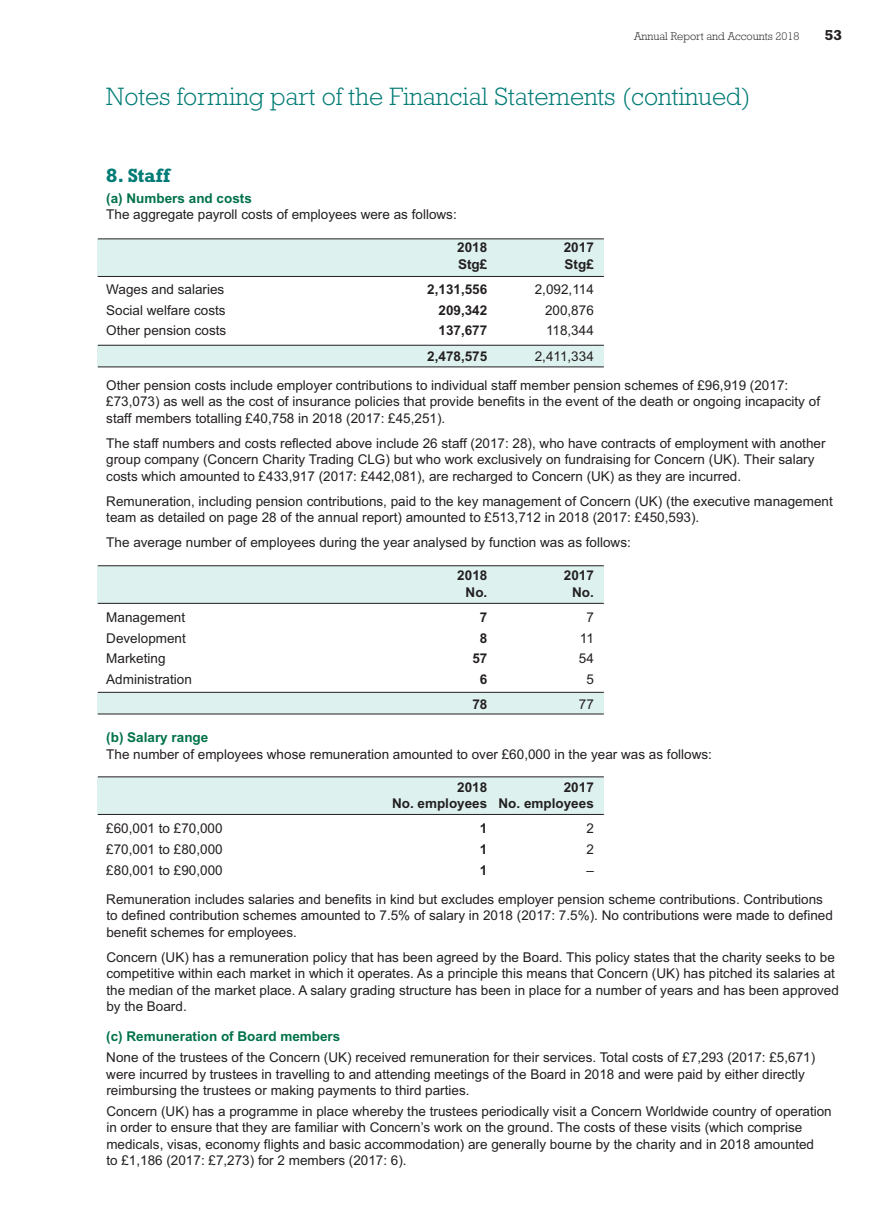
<style>
.page{position:relative;width:893px;height:1212px;background:#fff}
.page>*{position:absolute;margin:0;border:0;box-sizing:border-box;transform-origin:0 0}
.t1{font:300 25.5px "Rockwell";color:#007b75}
.t2{font:700 18px "Rockwell";color:#007b75}
.t3{font:13.5px/16.5px "Arial";color:#231f20}
.t4{font:700 13.5px/16.5px "Arial";color:#231f20;text-align:right}
.t5{font:700 13.5px "Arial";color:#007249}
.t6{font:700 13.5px "Rockwell";color:#231f20}
.t7{font:300 11.25px "Rockwell";color:#231f20}
</style>
<div class="page">
<div style="left:98px;top:777px;width:506px;height:37px;background:#ddf1ef"></div>
<hr style="left:98px;top:776px;width:506px;height:1px;background:#231f20">
<hr style="left:98px;top:814px;width:506px;height:1px;background:#231f20">
<div style="left:98px;top:566px;width:506px;height:37px;background:#ddf1ef"></div>
<hr style="left:98px;top:565px;width:506px;height:1px;background:#231f20">
<hr style="left:98px;top:603px;width:506px;height:1px;background:#231f20">
<div style="left:98px;top:692px;width:506px;height:22px;background:#ddf1ef"></div>
<hr style="left:98px;top:692px;width:506px;height:1px;background:#231f20">
<hr style="left:98px;top:714px;width:506px;height:1px;background:#231f20">
<div style="left:98px;top:239px;width:506px;height:37px;background:#ddf1ef"></div>
<hr style="left:98px;top:238px;width:506px;height:1px;background:#231f20">
<hr style="left:98px;top:276px;width:506px;height:1px;background:#231f20">
<div style="left:98px;top:345px;width:506px;height:22px;background:#ddf1ef"></div>
<hr style="left:98px;top:345px;width:506px;height:1px;background:#231f20">
<hr style="left:98px;top:366px;width:506px;height:1px;background:#231f20">
<p class="t7" style="left:634px;top:32px;width:167px">Annual Report and Accounts 2018</p>
<p class="t6" style="left:825px;top:27px;width:19px">53</p>
<h1 class="t1" style="left:106px;top:88px;width:646px">Notes forming part of the Financial Statements (continued)</h1>
<h2 class="t2" style="left:106px;top:165px;width:65px">8. Staff</h2>
<p class="t5" style="left:106px;top:190px;width:147px">(a) Numbers and costs</p>
<p class="t3" style="left:106px;top:207px;width:352px">The aggregate payroll costs of employees were as follows:</p>
<p class="t4" style="left:457px;top:240px;width:32px">2018</p>
<p class="t4" style="left:564px;top:240px;width:32px">2017</p>
<p class="t4" style="left:458px;top:256px;width:31px">Stg£</p>
<p class="t4" style="left:565px;top:256px;width:31px">Stg£</p>
<p class="t3" style="left:106px;top:281px;width:120px">Wages and salaries</p>
<p class="t4" style="left:427px;top:281px;width:62px">2,131,556</p>
<p class="t3" style="left:535px;top:281px;width:61px">2,092,114</p>
<p class="t3" style="left:106px;top:302px;width:121px">Social welfare costs</p>
<p class="t4" style="left:439px;top:302px;width:50px">209,342</p>
<p class="t3" style="left:545px;top:302px;width:50px">200,876</p>
<p class="t3" style="left:106px;top:323px;width:122px">Other pension costs</p>
<p class="t4" style="left:439px;top:323px;width:50px">137,677</p>
<p class="t3" style="left:546px;top:323px;width:49px">118,344</p>
<p class="t4" style="left:427px;top:348px;width:62px">2,478,575</p>
<p class="t3" style="left:106px;top:341px;width:683px;line-height:29.2px;text-indent:428px">2,411,334<br>Other pension costs include employer contributions to individual staff member pension schemes of £96,919 (2017:</p>
<p class="t3" style="left:106px;top:393px;width:715px">£73,073) as well as the cost of insurance policies that provide benefits in the event of the death or ongoing incapacity of staff members totalling £40,758 in 2018 (2017: £45,251).</p>
<p class="t3" style="left:106px;top:435px;width:721px">The staff numbers and costs reflected above include 26 staff (2017: 28), who have contracts of employment with another group company (Concern Charity Trading CLG) but who work exclusively on fundraising for Concern (UK). Their salary costs which amounted to £433,917 (2017: £442,081), are recharged to Concern (UK) as they are incurred.</p>
<p class="t3" style="left:106px;top:493px;width:728px">Remuneration, including pension contributions, paid to the key management of Concern (UK) (the executive management team as detailed on page 28 of the annual report) amounted to £513,712 in 2018 (2017: £450,593).</p>
<p class="t3" style="left:106px;top:534px;width:526px">The average number of employees during the year analysed by function was as follows:</p>
<p class="t4" style="left:457px;top:567px;width:32px">2018</p>
<p class="t4" style="left:564px;top:567px;width:32px">2017</p>
<p class="t4" style="left:466px;top:584px;width:23px">No.</p>
<p class="t4" style="left:572px;top:584px;width:23px">No.</p>
<p class="t3" style="left:106px;top:609px;width:80px">Management</p>
<p class="t4" style="left:480px;top:609px;width:9px">7</p>
<p class="t3" style="left:586px;top:609px;width:9px">7</p>
<p class="t3" style="left:106px;top:630px;width:81px">Development</p>
<p class="t4" style="left:480px;top:630px;width:9px">8</p>
<p class="t3" style="left:580px;top:630px;width:16px">11</p>
<p class="t3" style="left:106px;top:650px;width:61px">Marketing</p>
<p class="t4" style="left:472px;top:650px;width:17px">57</p>
<p class="t3" style="left:579px;top:650px;width:17px">54</p>
<p class="t3" style="left:106px;top:671px;width:87px">Administration</p>
<p class="t4" style="left:480px;top:671px;width:9px">6</p>
<p class="t3" style="left:586px;top:671px;width:9px">5</p>
<p class="t4" style="left:472px;top:696px;width:17px">78</p>
<p class="t3" style="left:579px;top:696px;width:17px">77</p>
<p class="t5" style="left:106px;top:729px;width:104px">(b) Salary range</p>
<p class="t3" style="left:106px;top:746px;width:607px">The number of employees whose remuneration amounted to over £60,000 in the year was as follows:</p>
<p class="t4" style="left:457px;top:779px;width:32px">2018</p>
<p class="t4" style="left:392px;top:779px;width:203px">2017<br>No. employees No. employees</p>
<p class="t3" style="left:106px;top:820px;width:118px">£60,001 to £70,000</p>
<p class="t4" style="left:480px;top:820px;width:9px">1</p>
<p class="t3" style="left:586px;top:820px;width:9px">2</p>
<p class="t3" style="left:106px;top:841px;width:118px">£70,001 to £80,000</p>
<p class="t4" style="left:480px;top:841px;width:9px">1</p>
<p class="t3" style="left:586px;top:841px;width:9px">2</p>
<p class="t3" style="left:106px;top:862px;width:118px">£80,001 to £90,000</p>
<p class="t4" style="left:480px;top:862px;width:9px">1</p>
<p class="t3" style="left:106px;top:855px;width:718px;line-height:29.2px;text-indent:480px">–<br>Remuneration includes salaries and benefits in kind but excludes employer pension scheme contributions. Contributions</p>
<p class="t3" style="left:106px;top:907px;width:728px">to defined contribution schemes amounted to 7.5% of salary in 2018 (2017: 7.5%). No contributions were made to defined benefit schemes for employees.</p>
<p class="t3" style="left:106px;top:949px;width:734px">Concern (UK) has a remuneration policy that has been agreed by the Board. This policy states that the charity seeks to be competitive within each market in which it operates. As a principle this means that Concern (UK) has pitched its salaries at the median of the market place. A salary grading structure has been in place for a number of years and has been approved by the Board.</p>
<p class="t5" style="left:106px;top:1029px;width:236px">(c) Remuneration of Board members</p>
<p class="t3" style="left:106px;top:1049px;width:710px">None of the trustees of the Concern (UK) received remuneration for their services. Total costs of £7,293 (2017: £5,671) were incurred by trustees in travelling to and attending meetings of the Board in 2018 and were paid by either directly reimbursing the trustees or making payments to third parties.</p>
<p class="t3" style="left:106px;top:1103px;width:727px">Concern (UK) has a programme in place whereby the trustees periodically visit a Concern Worldwide country of operation in order to ensure that they are familiar with Concern’s work on the ground. The costs of these visits (which comprise medicals, visas, economy flights and basic accommodation) are generally bourne by the charity and in 2018 amounted<br>to £1,186 (2017: £7,273) for 2 members (2017: 6).</p>
</div>
